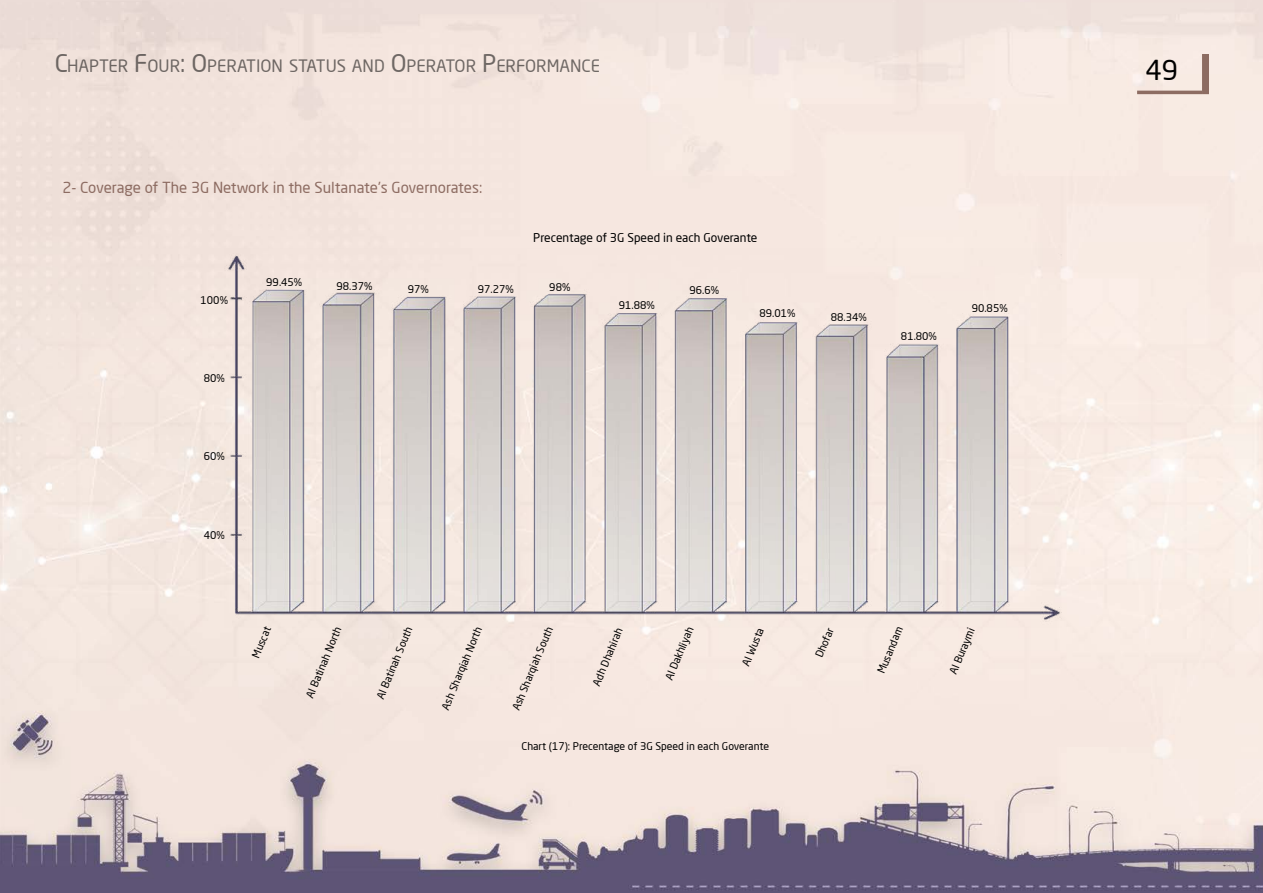
<style>
.page{position:relative;width:1263px;height:893px;background:#fff}
.page>*{position:absolute;margin:0;border:0;box-sizing:border-box;transform-origin:0 0}
.t1{font:27px "Neo Sans Arabic";color:#000}
.t2{font:16.8px "Neo Sans Arabic";color:#000}
.t3{font:15px "Neo Sans Arabic";color:#8d6c62}
.t4{font:12px "Neo Sans Arabic";color:#000}
.t5{font:10.5px "Neo Sans Arabic";color:#000}
.s1{font-size:24px}
</style>
<div class="page">
<img style="left:0;top:0;width:1263px;height:893px">
<div style="left:1202px;top:54px;width:7px;height:40px;background:#8d6c62"></div>
<hr style="left:1137px;top:91px;width:65px;height:3px;background:#8d6c62">
<img style="left:225px;top:249px;width:836px;height:379px">
<h2 class="t2" style="left:54px;top:53px;width:547px"><span class="s1">C</span>HAPTER <span class="s1">F</span>OUR<span class="s1">: O</span> PERATION STATUS AND <span class="s1">O</span> PERATOR <span class="s1">P</span>ERFORMANCE</h2>
<h1 class="t1" style="left:1145px;top:50px;width:34px">49</h1>
<h3 class="t3" style="left:63px;top:176px;width:421px">2- Coverage of The 3G Network in the Sultanate’s Governorates:</h3>
<p class="t4" style="left:533px;top:228px;width:226px">Precentage of 3G Speed in each Goverante</p>
<p class="t5" style="left:201px;top:292px;width:29px">100%</p>
<p class="t5" style="left:204px;top:370px;width:23px">80%</p>
<p class="t5" style="left:204px;top:448px;width:23px">60%</p>
<p class="t5" style="left:204px;top:527px;width:23px">40%</p>
<p class="t5" style="left:266px;top:274px;width:37px">99.45%</p>
<p class="t5" style="left:336px;top:278px;width:37px">98.37%</p>
<p class="t5" style="left:408px;top:281px;width:23px">97%</p>
<p class="t5" style="left:478px;top:281px;width:37px">97.27%</p>
<p class="t5" style="left:549px;top:279px;width:23px">98%</p>
<p class="t5" style="left:619px;top:297px;width:37px">91.88%</p>
<p class="t5" style="left:690px;top:282px;width:31px">96.6%</p>
<p class="t5" style="left:759px;top:305px;width:37px">89.01%</p>
<p class="t5" style="left:831px;top:309px;width:37px">88.34%</p>
<p class="t5" style="left:901px;top:328px;width:37px">81.80%</p>
<p class="t5" style="left:972px;top:300px;width:37px">90.85%</p>
<p class="t5" style="left:248px;top:654px;width:34px;rotate:-68deg">Muscat</p>
<p class="t5" style="left:508px;top:707px;width:91px;rotate:-68deg">Ash Sharqiah South</p>
<p class="t5" style="left:438px;top:706px;width:90px;rotate:-68deg">Ash Sharqiah North</p>
<p class="t5" style="left:738px;top:663px;width:42px;rotate:-68deg">Al Wusta</p>
<p class="t5" style="left:945px;top:671px;width:51px;rotate:-68deg">Al Buraymi</p>
<p class="t5" style="left:302px;top:695px;width:78px;rotate:-68deg">Al Batinah North</p>
<p class="t5" style="left:589px;top:682px;width:63px;rotate:-68deg">Adh Dhahirah</p>
<p class="t5" style="left:811px;top:654px;width:33px;rotate:-68deg">Dhofar</p>
<p class="t5" style="left:373px;top:695px;width:79px;rotate:-68deg">Al Batinah South</p>
<p class="t5" style="left:661px;top:677px;width:59px;rotate:-68deg">Al Dakhliyah</p>
<p class="t5" style="left:873px;top:670px;width:51px;rotate:-68deg">Musandam</p>
<p class="t5" style="left:522px;top:738px;width:249px">Chart (17): Precentage of 3G Speed in each Goverante</p>
</div>
